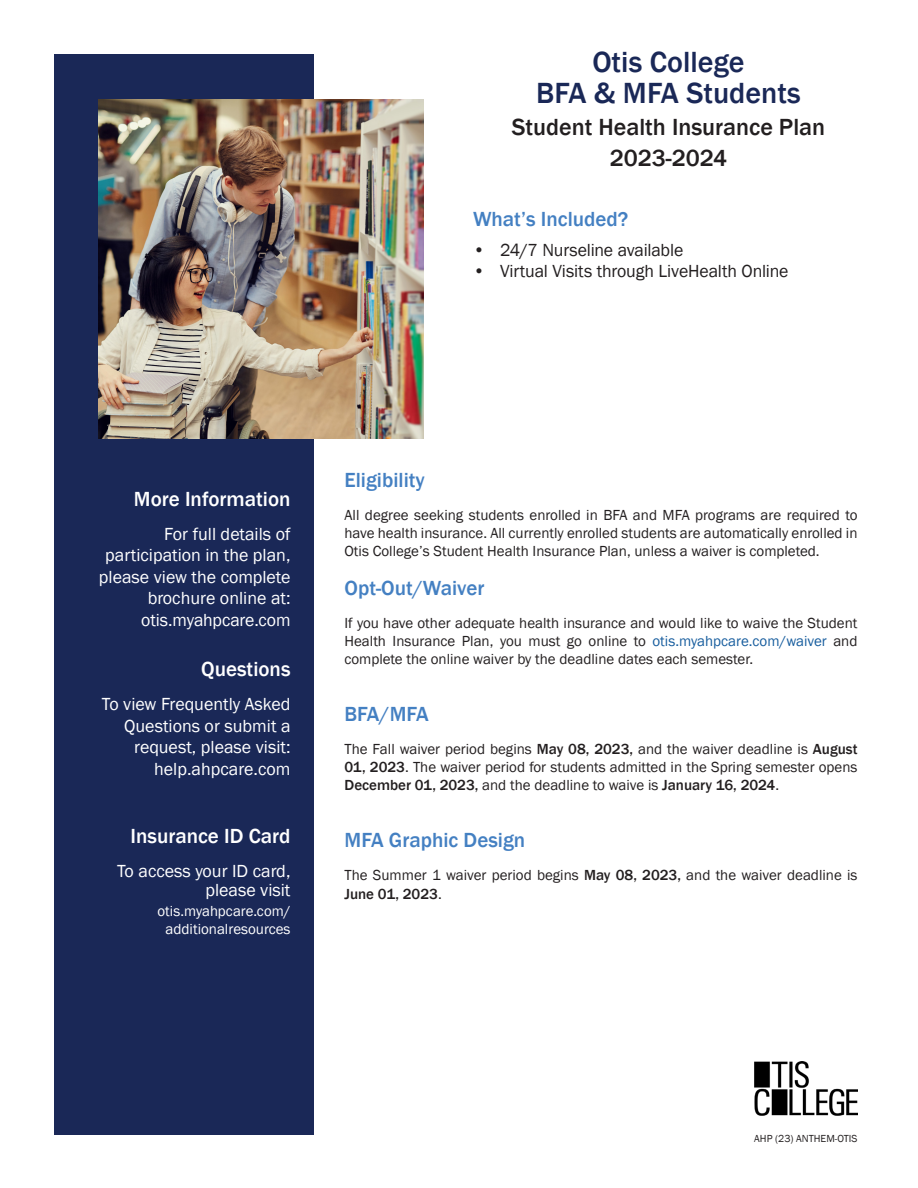
<style>
.page{position:relative;width:918px;height:1188px;background:#fff}
.page>*{position:absolute;margin:0;border:0;box-sizing:border-box;transform-origin:0 0}
.t1{font:500 30px "Franklin Gothic";color:#1a2857}
.t2{font:500 24px "Franklin Gothic";color:#231f20}
.t3{font:500 21px "Franklin Gothic";color:#4480c2}
.t4{font:500 21px "Franklin Gothic";color:#fff}
.t5{font:18px/21.6px "Franklin Gothic";color:#fff;text-align:right}
.t6{font:18px "Franklin Gothic";letter-spacing:-.01em;color:#231f20}
.t7{font:15px/18px "Franklin Gothic";color:#231f20;text-align:justify}
.t8{font:15px/18px "Franklin Gothic";color:#fff;text-align:center}
.t9{font:10.5px "Franklin Gothic";color:#231f20}
.s1{color:#175d9e}
.s2{font-weight:500}
</style>
<div class="page">
<div style="left:54px;top:54px;width:259px;height:1080px;background:#1a2857"></div>
<img style="left:98px;top:99px;width:325px;height:339px">
<img style="left:754px;top:1062px;width:104px;height:54px">
<p class="t1" style="left:592px;top:43px;width:154px">Otis College</p>
<p class="t1" style="left:536px;top:75px;width:266px">BFA &amp; MFA Students</p>
<p class="t2" style="left:512px;top:112px;width:315px">Student Health Insurance Plan</p>
<p class="t2" style="left:610px;top:143px;width:119px">2023-2024</p>
<p class="t3" style="left:473px;top:206px;width:157px">What’s Included?</p>
<p class="t6" style="left:473px;top:239px;width:212px">• 24/7 Nurseline available</p>
<p class="t6" style="left:473px;top:260px;width:317px">• Virtual Visits through LiveHealth Online</p>
<p class="t4" style="left:134px;top:486px;width:158px">More Information</p>
<p class="t5" style="left:99px;top:523px;width:193px">For full details of participation in the plan, please view the complete</p>
<p class="t5" style="left:148px;top:588px;width:144px">brochure online at:</p>
<p class="t5" style="left:141px;top:610px;width:151px">otis.myahpcare.com</p>
<p class="t4" style="left:201px;top:656px;width:91px">Questions</p>
<p class="t5" style="left:102px;top:694px;width:190px">To view Frequently Asked<br>Questions or submit a request, please visit:</p>
<p class="t5" style="left:154px;top:758px;width:138px">help.ahpcare.com</p>
<p class="t4" style="left:131px;top:823px;width:162px">Insurance ID Card</p>
<p class="t5" style="left:117px;top:861px;width:175px;line-height:19.5px">To access your ID card, please visit</p>
<p class="t8" style="left:157px;top:902px;width:135px">otis.myahpcare.com/ additionalresources</p>
<p class="t3" style="left:345px;top:467px;width:82px">Eligibility</p>
<p class="t7" style="left:345px;top:506px;width:515px">All degree seeking students enrolled in BFA and MFA programs are required to have health insurance. All currently enrolled students are automatically enrolled in Otis College’s Student Health Insurance Plan, unless a waiver is completed.</p>
<p class="t3" style="left:345px;top:575px;width:141px">Opt-Out/Waiver</p>
<p class="t7" style="left:345px;top:614px;width:515px">If you have other adequate health insurance and would like to waive the Student Health Insurance Plan, you must go online to <span class="s1">otis.myahpcare.com/waiver</span> and complete the online waiver by the deadline dates each semester.</p>
<p class="t3" style="left:345px;top:701px;width:86px">BFA/MFA</p>
<p class="t7" style="left:345px;top:740px;width:515px">The Fall waiver period begins <span class="s2">May 08, 2023,</span> and the waiver deadline is <span class="s2">August 01, 2023</span>. The waiver period for students admitted in the Spring semester opens <span class="s2">December 01, 2023,</span> and the deadline to waive is <span class="s2">January 16, 2024</span>.</p>
<p class="t3" style="left:345px;top:827px;width:182px">MFA Graphic Design</p>
<p class="t7" style="left:345px;top:865px;width:514px;line-height:19.8px">The Summer 1 waiver period begins <span class="s2">May 08, 2023,</span> and the waiver deadline is<br><span class="s2">June 01, 2023</span>.</p>
<p class="t9" style="left:754px;top:1132px;width:105px">AHP (23) ANTHEM-OTIS</p>
</div>
